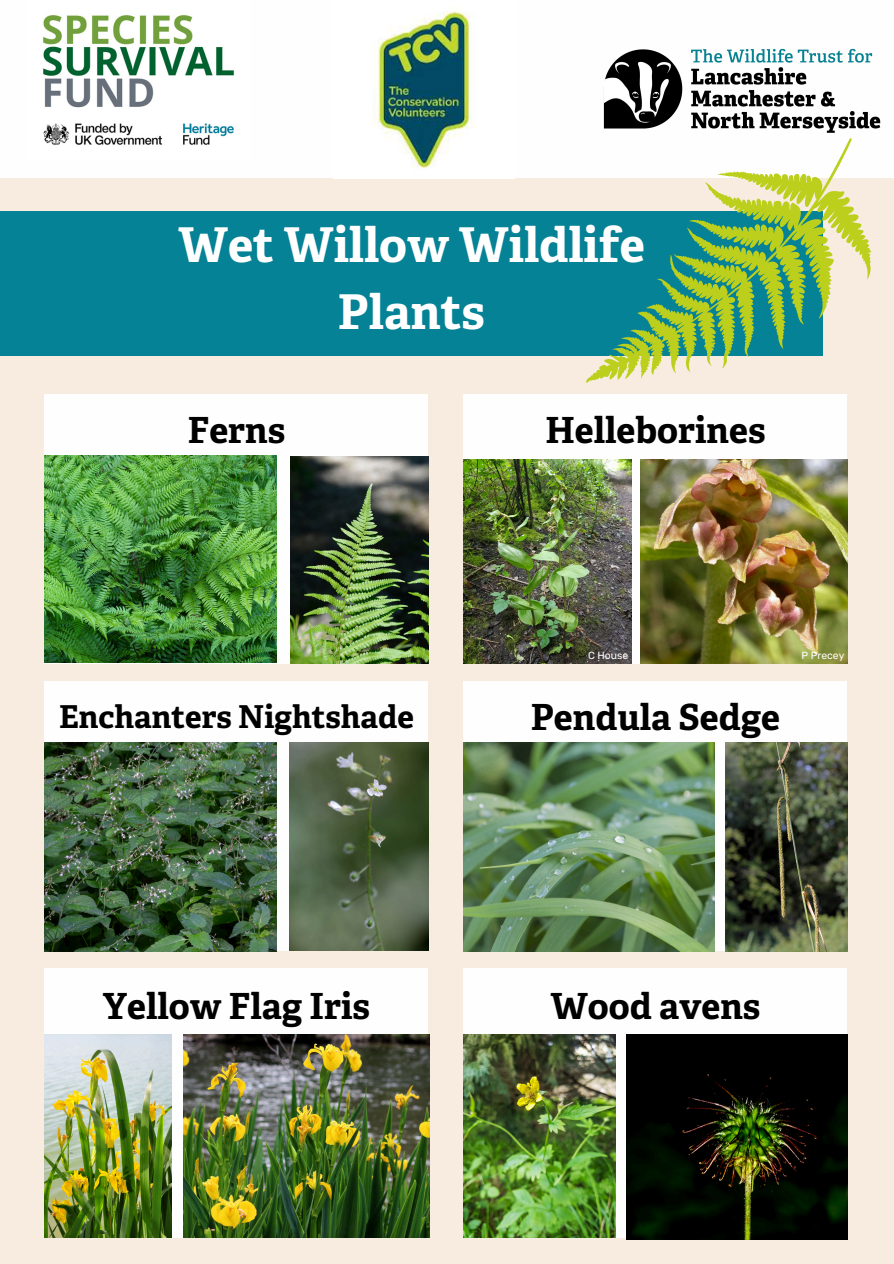
<style>
.page{position:relative;width:894px;height:1264px;background:#fff}
.page>*{position:absolute;margin:0;border:0;box-sizing:border-box;transform-origin:0 0}
.t1{font:700 47.85px/66.3px "Adelle";color:#fff;text-align:center}
.t2{font:700 36px "Adelle";color:#000}
.t3{font:700 31.5px "Adelle";color:#000}
.t4{font:10.35px "Rubik";color:#fefefe}
</style>
<div class="page">
<div style="left:0;top:0;width:893px;height:1263px;background:#f7ecdf"></div>
<div style="left:0;top:211px;width:822px;height:145px;background:#058295"></div>
<div style="left:0;top:0;width:893px;height:178px;background:#fefefe"></div>
<img style="left:43px;top:15px;width:191px;height:130px">
<img style="left:372px;top:11px;width:101px;height:157px">
<img style="left:603px;top:48px;width:270px;height:64px">
<svg style="left:586px;top:112px;width:295px;height:271px"></svg>
<div style="left:44px;top:394px;width:384px;height:270px;background:#fefefe"></div>
<div style="left:463px;top:394px;width:384px;height:270px;background:#fefefe"></div>
<div style="left:44px;top:681px;width:384px;height:269px;background:#fefefe"></div>
<div style="left:44px;top:967px;width:384px;height:270px;background:#fefefe"></div>
<div style="left:463px;top:681px;width:384px;height:269px;background:#fefefe"></div>
<div style="left:463px;top:967px;width:384px;height:270px;background:#fefefe"></div>
<img style="left:463px;top:459px;width:168px;height:205px">
<img style="left:640px;top:459px;width:207px;height:205px">
<img style="left:289px;top:742px;width:139px;height:208px">
<img style="left:44px;top:742px;width:232px;height:209px">
<img style="left:725px;top:742px;width:122px;height:209px">
<img style="left:463px;top:742px;width:251px;height:209px">
<img style="left:183px;top:1034px;width:246px;height:203px">
<img style="left:44px;top:1034px;width:127px;height:203px">
<img style="left:463px;top:1034px;width:152px;height:203px">
<img style="left:626px;top:1034px;width:221px;height:205px">
<img style="left:44px;top:455px;width:232px;height:207px">
<img style="left:290px;top:456px;width:138px;height:207px">
<p class="t1" style="left:178px;top:217px;width:468px">Wet Willow Wildlife<br>Plants</p>
<h2 class="t2" style="left:188px;top:412px;width:99px">Ferns</h2>
<p class="t2" style="left:545px;top:412px;width:222px">Helleborines</p>
<h2 class="t4" style="left:588px;top:649px;width:42px">C House</h2>
<p class="t4" style="left:801px;top:649px;width:44px">P Precey</p>
<p class="t3" style="left:59px;top:700px;width:356px">Enchanters Nightshade</p>
<h2 class="t2" style="left:530px;top:698px;width:251px">Pendula Sedge</h2>
<p class="t2" style="left:103px;top:987px;width:269px">Yellow Flag Iris</p>
<p class="t2" style="left:550px;top:987px;width:211px">Wood avens</p>
</div>
